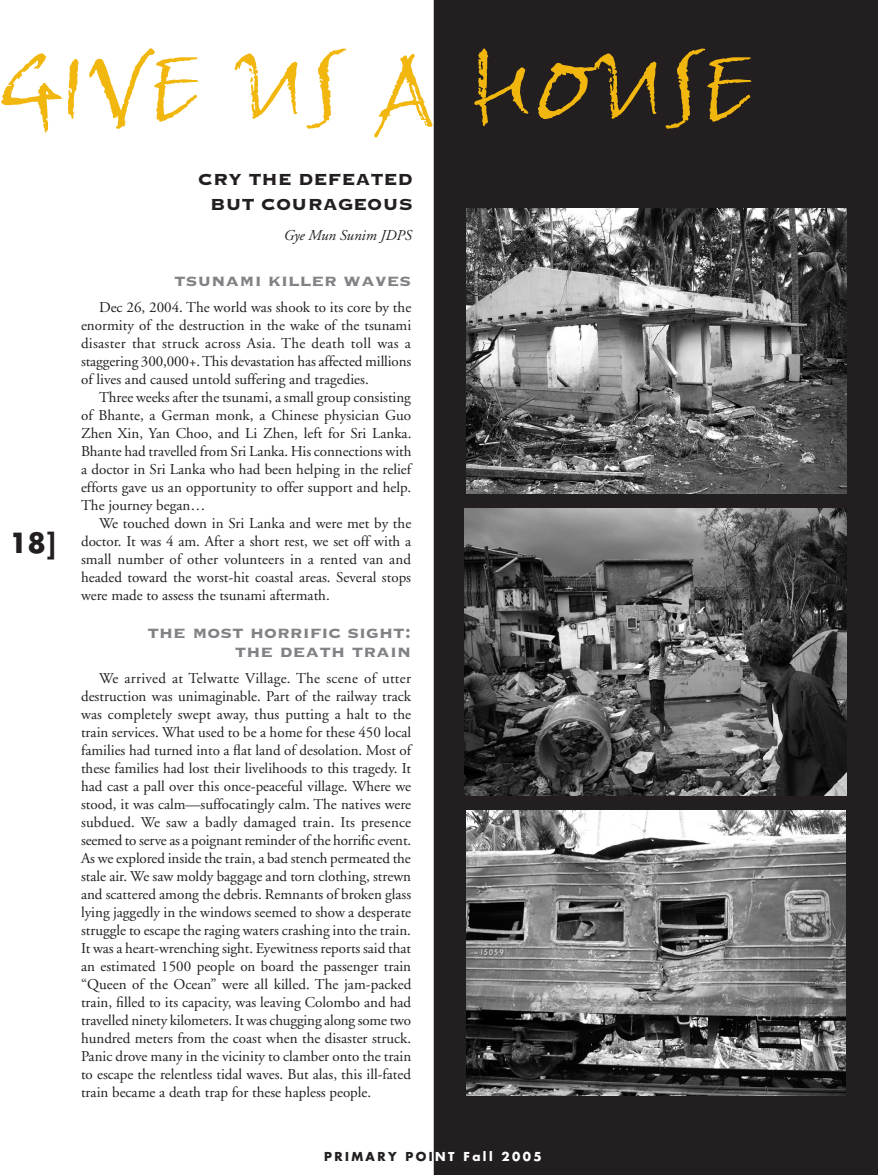
<style>
.page{position:relative;width:878px;height:1175px;background:#fff}
.page>*{position:absolute;margin:0;border:0;box-sizing:border-box;transform-origin:0 0}
.t1{font:90px "John Handy Plain";color:#f2b70f}
.t2{font:700 27px "Futura";color:#231f20}
.t3{font:21px/19.5px "Copperplate Thirty Three BC";color:#808285;text-align:right}
.t4{font:21px "Copperplate Thirty Three BC";color:#231f20}
.t5{font:15px/18px "Adobe Garamond";color:#231f20;text-align:justify}
.t6{font:italic 15px "Adobe Garamond";color:#231f20}
.t7{font:700 12px "Futura";letter-spacing:.2em;color:#231f20}
.s1{color:#fff}
</style>
<div class="page">
<div style="left:434px;top:0;width:444px;height:1174px;background:#231f20"></div>
<img style="left:466px;top:810px;width:379px;height:285px">
<img style="left:464px;top:508px;width:382px;height:287px">
<img style="left:467px;top:208px;width:379px;height:286px">
<p class="t1" style="left:-6px;top:35px;width:760px">GIVE US A HOUSE</p>
<p class="t4" style="left:198px;top:169px;width:216px">CRY THE DEFEATED</p>
<p class="t4" style="left:210px;top:194px;width:204px">BUT COURAGEOUS</p>
<h2 class="t2" style="left:9px;top:524px;width:48px">18]</h2>
<p class="t6" style="left:284px;top:227px;width:130px">Gye Mun Sunim JDPS</p>
<p class="t3" style="left:174px;top:271px;width:238px">tsunami killer waves</p>
<p class="t5" style="left:81px;top:298px;width:332px;text-indent:18px">Dec 26, 2004. The world was shook to its core by the enormity of the destruction in the wake of the tsunami disaster that struck across Asia. The death toll was a staggering 300,000+. This devastation has affected millions of lives and caused untold suffering and tragedies.</p>
<p class="t5" style="left:81px;top:388px;width:332px;text-indent:18px">Three weeks after the tsunami, a small group consisting of Bhante, a German monk, a Chinese physician Guo Zhen Xin, Yan Choo, and Li Zhen, left for Sri Lanka.<br>Bhante had travelled from Sri Lanka. His connections with a doctor in Sri Lanka who had been helping in the relief efforts gave us an opportunity to offer support and help.<br>The journey began…</p>
<p class="t5" style="left:81px;top:514px;width:332px;text-indent:18px">We touched down in Sri Lanka and were met by the doctor. It was 4 am. After a short rest, we set off with a small number of other volunteers in a rented van and headed toward the worst-hit coastal areas. Several stops were made to assess the tsunami aftermath.</p>
<p class="t3" style="left:147px;top:622px;width:265px">the most horrific sight: the death train</p>
<p class="t5" style="left:81px;top:669px;width:332px;text-indent:18px">We arrived at Telwatte Village. The scene of utter destruction was unimaginable. Part of the railway track was completely swept away, thus putting a halt to the train services. What used to be a home for these 450 local families had turned into a flat land of desolation. Most of these families had lost their livelihoods to this tragedy. It had cast a pall over this once-peaceful village. Where we stood, it was calm—suffocatingly calm. The natives were subdued. We saw a badly damaged train. Its presence seemed to serve as a poignant reminder of the horrific event.<br>As we explored inside the train, a bad stench permeated the stale air. We saw moldy baggage and torn clothing, strewn and scattered among the debris. Remnants of broken glass lying jaggedly in the windows seemed to show a desperate struggle to escape the raging waters crashing into the train.<br>It was a heart-wrenching sight. Eyewitness reports said that an estimated 1500 people on board the passenger train “Queen of the Ocean” were all killed. The jam-packed train, filled to its capacity, was leaving Colombo and had travelled ninety kilometers. It was chugging along some two hundred meters from the coast when the disaster struck.<br>Panic drove many in the vicinity to clamber onto the train to escape the relentless tidal waves. But alas, this ill-fated train became a death trap for these hapless people.</p>
<p class="t7" style="left:324px;top:1148px;width:219px">PRIMARY POI<span class="s1">NT Fall 2005</span></p>
</div>
